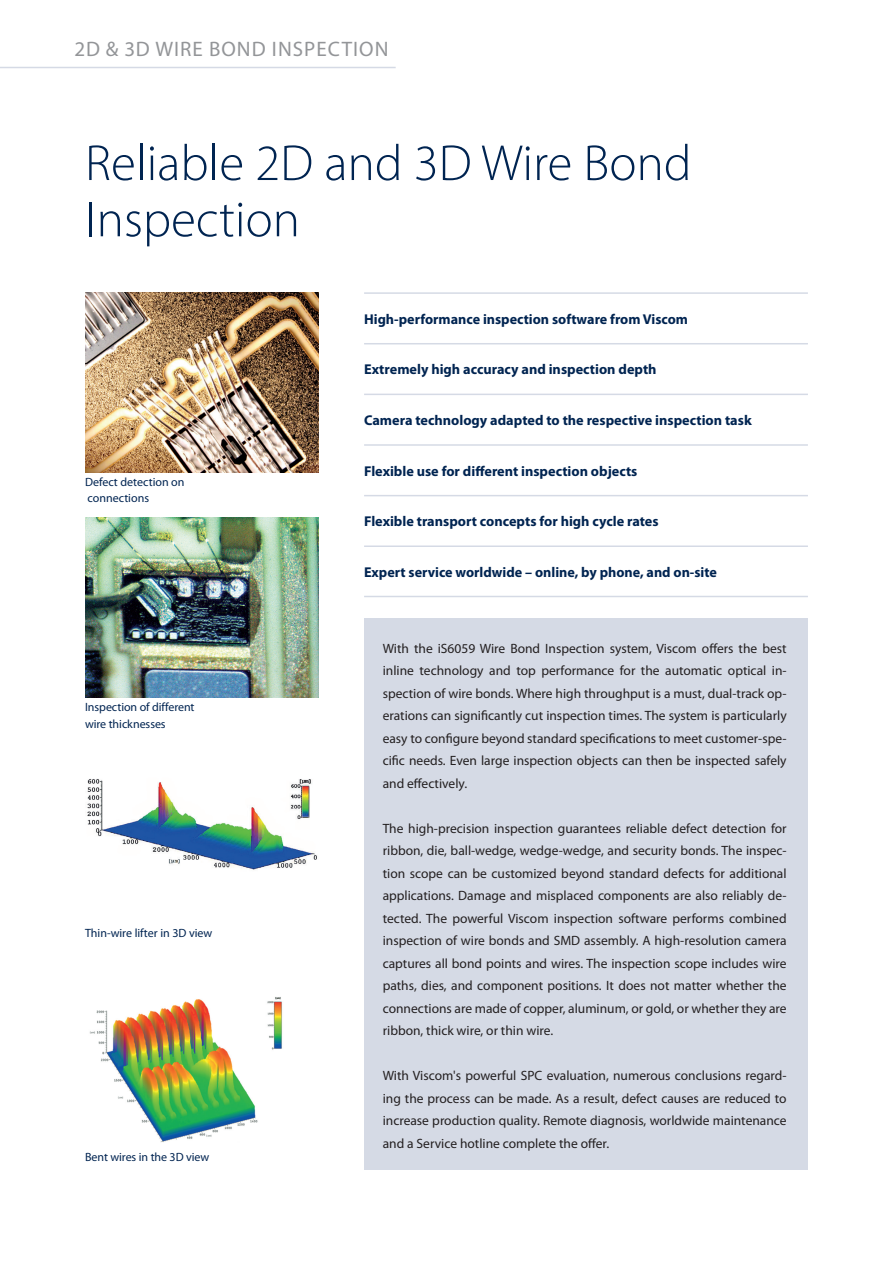
<style>
.page{position:relative;width:893px;height:1263px;background:#fff}
.page>*{position:absolute;margin:0;border:0;box-sizing:border-box;transform-origin:0 0}
.VISCOM_Headline{font:300 51px/56.2px "Myriad Pro";color:#002451}
.VISCOM_Rubrik{font:21px "Myriad Pro";letter-spacing:.05em;color:#939598}
.VISCOM_Subhead_blau{font:700 14.25px "Myriad Pro";color:#002451}
.VISCOM_Fließtext{font:13.5px/22.5px "Myriad Pro";color:#231f20;text-align:justify}
._05_Bildunterschrift{font:12px/16.5px "Myriad Pro";letter-spacing:-.005em;color:#002451}
</style>
<div class="page">
<img style="left:87px;top:779px;width:230px;height:91px">
<img style="left:89px;top:997px;width:193px;height:145px">
<div style="left:364px;top:619px;width:444px;height:551px;background:#d5dae5"></div>
<hr style="left:364px;top:292px;width:444px;height:2px;background:#d5dae5">
<hr style="left:364px;top:343px;width:444px;height:1px;background:#d5dae5">
<hr style="left:364px;top:394px;width:444px;height:1px;background:#d5dae5">
<hr style="left:364px;top:444px;width:444px;height:2px;background:#d5dae5">
<hr style="left:364px;top:495px;width:444px;height:1px;background:#d5dae5">
<hr style="left:364px;top:545px;width:444px;height:2px;background:#d5dae5">
<hr style="left:364px;top:596px;width:444px;height:1px;background:#d5dae5">
<img style="left:85px;top:293px;width:234px;height:180px">
<img style="left:85px;top:518px;width:234px;height:180px">
<hr style="left:0;top:67px;width:396px;height:1px;background:#d5dae5">
<p class="VISCOM_Rubrik" style="left:74px;top:36px;width:316px">2D &amp; 3D WIRE BOND INSPECTION</p>
<p class="VISCOM_Headline" style="left:85px;top:134px;width:608px">Reliable 2D and 3D Wire Bond<br>Inspection</p>
<p class="_05_Bildunterschrift" style="left:85px;top:473px;width:101px">Defect detection on connections</p>
<p class="_05_Bildunterschrift" style="left:85px;top:698px;width:111px">Inspection of different wire thicknesses</p>
<p class="_05_Bildunterschrift" style="left:85px;top:925px;width:129px">Thin-wire lifter in 3D view</p>
<p class="_05_Bildunterschrift" style="left:85px;top:1149px;width:126px">Bent wires in the 3D view</p>
<p class="VISCOM_Subhead_blau" style="left:364px;top:310px;width:325px">High-performance inspection software from Viscom</p>
<p class="VISCOM_Subhead_blau" style="left:364px;top:360px;width:294px">Extremely high accuracy and inspection depth</p>
<p class="VISCOM_Subhead_blau" style="left:364px;top:411px;width:389px">Camera technology adapted to the respective inspection task</p>
<p class="VISCOM_Subhead_blau" style="left:364px;top:462px;width:275px">Flexible use for different inspection objects</p>
<p class="VISCOM_Subhead_blau" style="left:364px;top:512px;width:296px">Flexible transport concepts for high cycle rates</p>
<p class="VISCOM_Subhead_blau" style="left:364px;top:563px;width:354px">Expert service worldwide – online, by phone, and on-site</p>
<p class="VISCOM_Fließtext" style="left:383px;top:637px;width:405px">With the iS6059 Wire Bond Inspection system, Viscom offers the best inline technology and top performance for the automatic optical in&shy;spection of wire bonds. Where high throughput is a must, dual-track op&shy;erations can significantly cut inspection times. The system is particularly easy to configure beyond standard specifications to meet customer-spe&shy;cific needs. Even large inspection objects can then be inspected safely and effectively.</p>
<p class="VISCOM_Fließtext" style="left:383px;top:817px;width:405px">The high-precision inspection guarantees reliable defect detection for ribbon, die, ball-wedge, wedge-wedge, and security bonds. The inspec&shy;tion scope can be customized beyond standard defects for additional applications. Damage and misplaced components are also reliably de&shy;tected. The powerful Viscom inspection software performs combined inspection of wire bonds and SMD assembly. A high-resolution camera captures all bond points and wires. The inspection scope includes wire paths, dies, and component positions. It does not matter whether the connections are made of copper, aluminum, or gold, or whether they are ribbon, thick wire, or thin wire.</p>
<p class="VISCOM_Fließtext" style="left:383px;top:1064px;width:405px">With Viscom's powerful SPC evaluation, numerous conclusions regard&shy;ing the process can be made. As a result, defect causes are reduced to increase production quality. Remote diagnosis, worldwide maintenance and a Service hotline complete the offer.</p>
</div>
